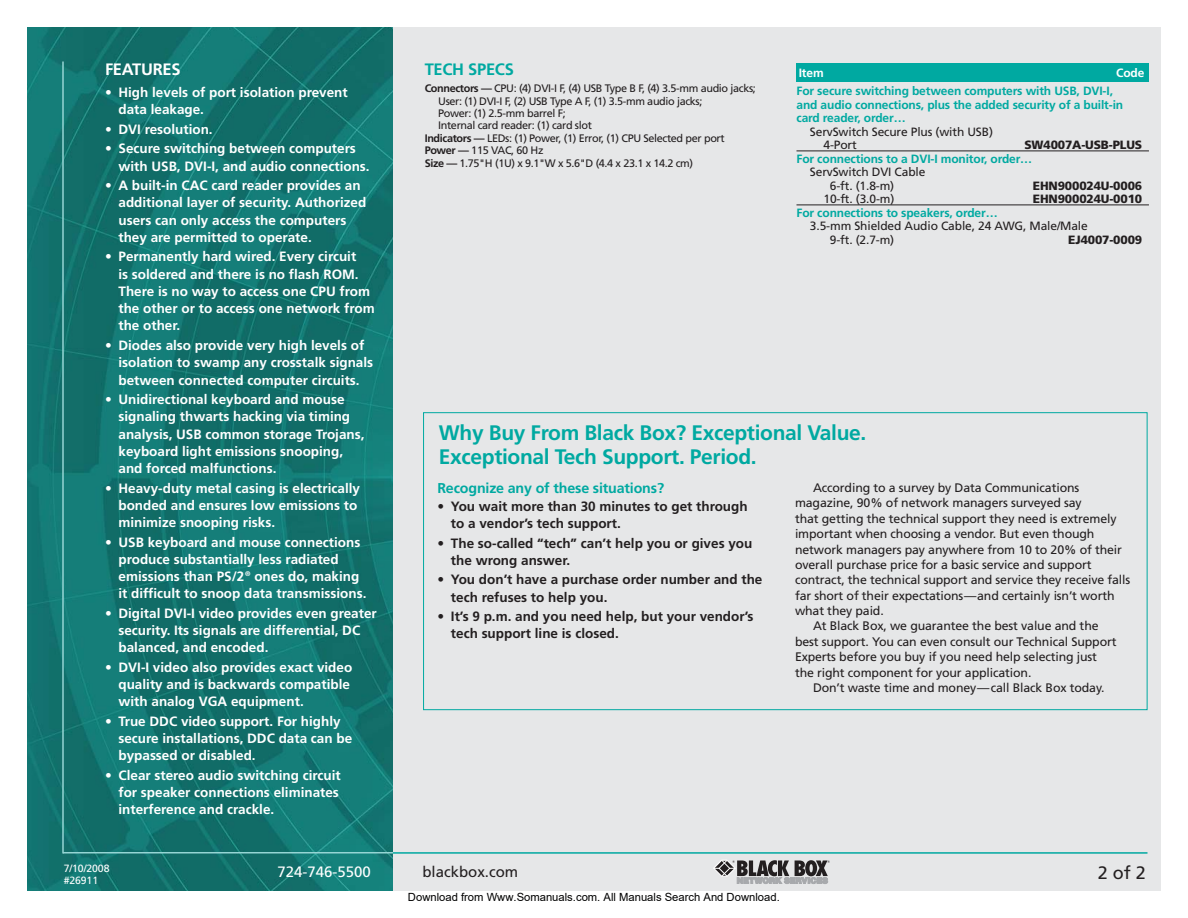
<style>
.page{position:relative;width:1188px;height:918px;background:#fff}
.page>*{position:absolute;margin:0;border:0;box-sizing:border-box;transform-origin:0 0}
.t1{font:700 21px/24px "Frutiger";letter-spacing:-.015em;color:#00a9a1}
.t2{font:18px "Frutiger";color:#231f20}
.t3{font:700 16.5px "Frutiger";letter-spacing:-.015em;color:#00a9a1}
.t4{font:700 16.5px "Frutiger";letter-spacing:-.015em;color:#fff}
.t5{font:15px "Frutiger";color:#fff}
.t6{font:15px "Frutiger";color:#231f20}
.t7{font:700 14.25px "Frutiger";letter-spacing:-.01em;color:#00a9a1}
.t8{font:700 13.5px/17.2px "Frutiger";color:#fff}
.t9{font:700 13.5px/17.2px "Frutiger";color:#231f20}
.t10{font:12.3px "Frutiger";letter-spacing:-.01em;color:#231f20}
.t11{font:700 12px/13.5px "Frutiger";letter-spacing:-.01em;color:#00a9a1}
.t12{font:12px/13.5px "Frutiger";letter-spacing:-.01em;color:#231f20}
.t13{font:900 12px "Frutiger";letter-spacing:-.01em;color:#231f20}
.t14{font:700 12px "Frutiger";letter-spacing:-.01em;color:#fff}
.t15{font:11.25px "Arial";color:#000}
.t16{font:10.8px "Frutiger";letter-spacing:-.035em;color:#231f20}
.t17{font:10.5px/12px "Frutiger";letter-spacing:-.01em;color:#fff}
.s1{font-weight:700}
</style>
<div class="page">
<div style="left:380px;top:27px;width:781px;height:864px;background:#e6e7e8"></div>
<img style="left:27px;top:27px;width:366px;height:864px">
<hr style="left:62px;top:62px;width:2px;height:792px;background:#95d5d4">
<svg style="left:713px;top:860px;width:117px;height:24px"></svg>
<hr style="left:63px;top:852px;width:330px;height:2px;background:#95d5d4">
<hr style="left:393px;top:852px;width:755px;height:2px;background:#00a9a1">
<div style="left:796px;top:63px;width:353px;height:19px;background:#00a9a1"></div>
<hr style="left:796px;top:151px;width:353px;height:1px;background:#231f20">
<hr style="left:796px;top:205px;width:353px;height:1px;background:#231f20">
<p class="t4" style="left:105px;top:63px;width:77px">FEATURES</p>
<p class="t8" style="left:118px;top:85px;width:231px;text-indent:-14px">• High levels of port isolation prevent data leakage.</p>
<p class="t8" style="left:105px;top:122px;width:109px">• DVI resolution.</p>
<p class="t8" style="left:118px;top:141px;width:253px;text-indent:-14px">• Secure switching between computers with USB, DVI-I, and audio connections.</p>
<p class="t8" style="left:118px;top:178px;width:249px;text-indent:-14px">• A built-in CAC card reader provides an additional layer of security. Authorized users can only access the computers they are permitted to operate.</p>
<p class="t8" style="left:118px;top:249px;width:258px;text-indent:-14px">• Permanently hard wired. Every circuit<br>is soldered and there is no flash ROM.<br>There is no way to access one CPU from the other or to access one network from the other.</p>
<p class="t8" style="left:118px;top:338px;width:256px;text-indent:-14px">• Diodes also provide very high levels of isolation to swamp any crosstalk signals between connected computer circuits.</p>
<p class="t8" style="left:118px;top:392px;width:248px;text-indent:-14px">• Unidirectional keyboard and mouse signaling thwarts hacking via timing analysis, USB common storage Trojans, keyboard light emissions snooping, and forced malfunctions.</p>
<p class="t8" style="left:118px;top:480px;width:243px;text-indent:-14px">• Heavy-duty metal casing is electrically bonded and ensures low emissions to minimize snooping risks.</p>
<p class="t8" style="left:118px;top:534px;width:249px;text-indent:-14px">• USB keyboard and mouse connections produce substantially less radiated emissions than PS/2<sup>®</sup> ones do, making it difficult to snoop data transmissions.</p>
<p class="t8" style="left:119px;top:606px;width:260px;text-indent:-14px">• Digital DVI-I video provides even greater security. Its signals are differential, DC balanced, and encoded.</p>
<p class="t8" style="left:119px;top:660px;width:235px;text-indent:-14px">• DVI-I video also provides exact video quality and is backwards compatible with analog VGA equipment.</p>
<p class="t8" style="left:119px;top:714px;width:235px;text-indent:-14px">• True DDC video support. For highly secure installations, DDC data can be bypassed or disabled.</p>
<p class="t8" style="left:119px;top:768px;width:224px;text-indent:-14px">• Clear stereo audio switching circuit for speaker connections eliminates interference and crackle.</p>
<p class="t3" style="left:425px;top:63px;width:91px">TECH SPECS</p>
<p class="t16" style="left:425px;top:84px;width:333px"><span class="s1">Connectors —</span> CPU: (4) DVI-I F, (4) USB Type B F, (4) 3.5-mm audio jacks;</p>
<p class="t16" style="left:438px;top:97px;width:266px">User: (1) DVI-I F, (2) USB Type A F, (1) 3.5-mm audio jacks;</p>
<p class="t16" style="left:438px;top:109px;width:129px">Power: (1) 2.5-mm barrel F;</p>
<p class="t16" style="left:438px;top:121px;width:155px">Internal card reader: (1) card slot</p>
<p class="t16" style="left:425px;top:134px;width:302px"><span class="s1">Indicators —</span> LEDs: (1) Power, (1) Error, (1) CPU Selected per port</p>
<p class="t16" style="left:425px;top:146px;width:120px"><span class="s1">Power —</span> 115 VAC, 60 Hz</p>
<p class="t16" style="left:425px;top:158px;width:270px"><span class="s1">Size —</span> 1.75"H (1U) x 9.1"W x 5.6"D (4.4 x 23.1 x 14.2 cm)</p>
<p class="t14" style="left:799px;top:68px;width:26px">Item</p>
<p class="t14" style="left:1116px;top:68px;width:30px">Code</p>
<p class="t11" style="left:796px;top:85px;width:328px">For secure switching between computers with USB, DVI-I, and audio connections, plus the added security of a built-in card reader, order…</p>
<p class="t12" style="left:823px;top:126px;width:171px;text-indent:-14px">ServSwitch Secure Plus (with USB)<br>4-Port</p>
<p class="t13" style="left:1024px;top:140px;width:119px">SW4007A-USB-PLUS</p>
<p class="t11" style="left:796px;top:153px;width:237px">For connections to a DVI-I monitor, order…</p>
<p class="t12" style="left:830px;top:166px;width:97px;text-indent:-20px">ServSwitch DVI Cable<br>6-ft. (1.8-m)</p>
<p class="t13" style="left:1033px;top:181px;width:111px">EHN900024U-0006</p>
<p class="t12" style="left:823px;top:193px;width:72px">10-ft. (3.0-m)</p>
<p class="t13" style="left:1033px;top:194px;width:111px">EHN900024U-0010</p>
<p class="t11" style="left:796px;top:207px;width:203px">For connections to speakers, order…</p>
<p class="t12" style="left:830px;top:220px;width:259px;text-indent:-20px">3.5-mm Shielded Audio Cable, 24 AWG, Male/Male<br>9-ft. (2.7-m)</p>
<p class="t13" style="left:1068px;top:235px;width:75px">EJ4007-0009</p>
<h1 class="t1" style="left:439px;top:423px;width:429px">Why Buy From Black Box? Exceptional Value.<br>Exceptional Tech Support. Period.</h1>
<p class="t7" style="left:437px;top:483px;width:228px">Recognize any of these situations?</p>
<p class="t9" style="left:451px;top:498px;width:298px;text-indent:-14px">• You wait more than 30 minutes to get through to a vendor’s tech support.</p>
<p class="t9" style="left:451px;top:535px;width:303px;text-indent:-14px">• The so-called “tech” can’t help you or gives you the wrong answer.</p>
<p class="t9" style="left:451px;top:572px;width:313px;text-indent:-14px">• You don’t have a purchase order number and the tech refuses to help you.</p>
<p class="t9" style="left:451px;top:609px;width:304px;text-indent:-14px">• It’s 9 p.m. and you need help, but your vendor’s tech support line is closed.</p>
<p class="t10" style="left:813px;top:483px;width:268px">According to a survey by Data Communications</p>
<p class="t10" style="left:795px;top:498px;width:288px">magazine, 90% of network managers surveyed say</p>
<p class="t10" style="left:795px;top:514px;width:323px">that getting the technical support they need is extremely</p>
<p class="t10" style="left:795px;top:529px;width:301px">important when choosing a vendor. But even though</p>
<p class="t10" style="left:795px;top:544px;width:329px">network managers pay anywhere from 10 to 20% of their</p>
<p class="t10" style="left:795px;top:560px;width:298px">overall purchase price for a basic service and support</p>
<p class="t10" style="left:795px;top:575px;width:337px">contract, the technical support and service they receive falls</p>
<p class="t10" style="left:795px;top:590px;width:321px">far short of their expectations—and certainly isn’t worth</p>
<p class="t10" style="left:795px;top:606px;width:90px">what they paid.</p>
<p class="t10" style="left:813px;top:621px;width:287px">At Black Box, we guarantee the best value and the</p>
<p class="t10" style="left:795px;top:637px;width:323px">best support. You can even consult our Technical Support</p>
<p class="t10" style="left:795px;top:652px;width:304px">Experts before you buy if you need help selecting just</p>
<p class="t10" style="left:795px;top:667px;width:238px">the right component for your application.</p>
<p class="t10" style="left:813px;top:683px;width:293px">Don’t waste time and money—call Black Box today.</p>
<p class="t17" style="left:64px;top:863px;width:47px">7/10/2008 #26911</p>
<p class="t5" style="left:278px;top:866px;width:95px">724-746-5500</p>
<p class="t6" style="left:422px;top:866px;width:97px">blackbox.com</p>
<p class="t15" style="left:408px;top:890px;width:373px">Download from Www.Somanuals.com. All Manuals Search And Download.</p>
<h2 class="t2" style="left:1098px;top:866px;width:50px">2 of 2</h2>
</div>
